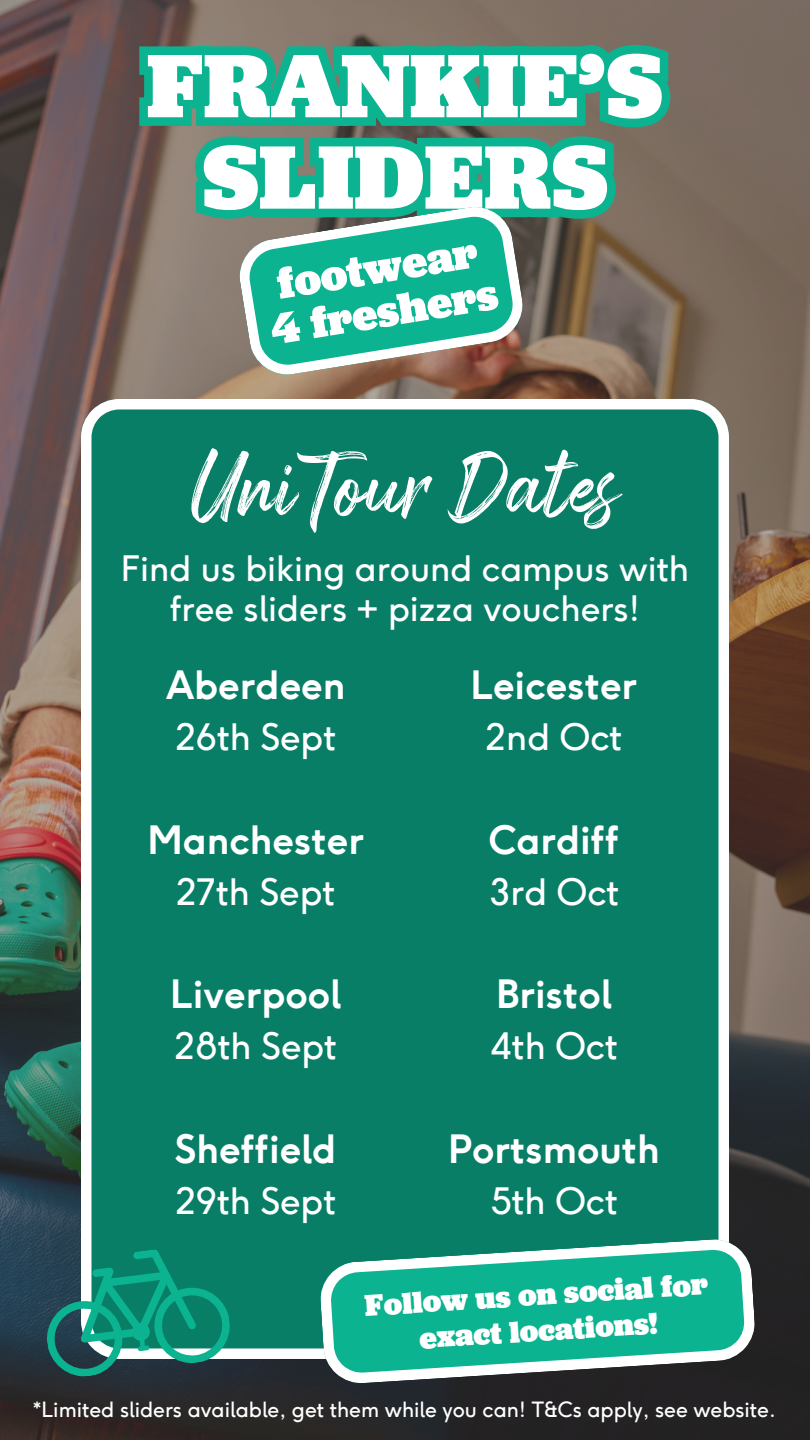
<style>
.page{position:relative;width:810px;height:1440px;background:#fff}
.page>*{position:absolute;margin:0;border:0;box-sizing:border-box;transform-origin:0 0}
.t1{font:900 93.7px/91.4px "Jubilat";color:#fff;text-align:center}
.t2{font:80.8px "Arsilon";color:#fff}
.t3{font:900 45.4px "Jubilat";color:#fff}
.t4{font:700 39px "F37 Ginger";color:#fff}
.t5{font:36.3px "F37 Ginger";color:#fff}
.t6{font:35px/40.5px "F37 Ginger";color:#fff;text-align:center}
.t7{font:900 31.4px/36px "Jubilat";color:#fff;text-align:center}
.t8{font:21px "F37 Ginger";color:#fff}
</style>
<div class="page">
<img style="left:0;top:0;width:810px;height:1440px">
<svg style="left:131px;top:27px;width:554px;height:131px;background:#33997f"></svg>
<svg style="left:181px;top:123px;width:449px;height:109px;background:#309b81"></svg>
<svg style="left:237px;top:204px;width:288px;height:173px;background:#47ae95"></svg>
<div style="left:81px;top:399px;width:648px;height:960px;background:#087e67"></div>
<svg style="left:320px;top:1239px;width:435px;height:145px;background:#31ab92"></svg>
<svg style="left:43px;top:1245px;width:191px;height:136px;background:#227e71"></svg>
<p class="t1" style="left:147px;top:39px;width:518px">FRANKIE’S<br>SLIDERS</p>
<p class="t3" style="left:273px;top:255px;width:204px;rotate:-9deg">footwear</p>
<p class="t3" style="left:266px;top:300px;width:231px;rotate:-9deg">4 freshers</p>
<p class="t2" style="left:191px;top:437px;width:429px">UniTour Dates</p>
<p class="t6" style="left:121px;top:548px;width:570px">Find us biking around campus with free sliders + pizza vouchers!</p>
<p class="t4" style="left:166px;top:663px;width:181px">Aberdeen</p>
<p class="t5" style="left:176px;top:716px;width:162px">26th Sept</p>
<p class="t4" style="left:147px;top:817px;width:218px">Manchester</p>
<p class="t5" style="left:177px;top:871px;width:160px">27th Sept</p>
<p class="t4" style="left:170px;top:972px;width:173px">Liverpool</p>
<p class="t5" style="left:175px;top:1025px;width:164px">28th Sept</p>
<p class="t4" style="left:175px;top:1126px;width:163px">Sheffield</p>
<p class="t5" style="left:176px;top:1180px;width:162px">29th Sept</p>
<p class="t4" style="left:471px;top:663px;width:168px">Leicester</p>
<p class="t5" style="left:486px;top:716px;width:138px">2nd Oct</p>
<p class="t4" style="left:489px;top:817px;width:132px">Cardiff</p>
<p class="t5" style="left:489px;top:871px;width:132px">3rd Oct</p>
<p class="t4" style="left:496px;top:972px;width:117px">Bristol</p>
<p class="t5" style="left:490px;top:1025px;width:129px">4th Oct</p>
<p class="t4" style="left:448px;top:1126px;width:213px">Portsmouth</p>
<p class="t5" style="left:490px;top:1180px;width:129px">5th Oct</p>
<p class="t7" style="left:364px;top:1288px;width:345px;rotate:-4deg">Follow us on social for exact locations!</p>
<p class="t8" style="left:33px;top:1397px;width:745px">*Limited sliders available, get them while you can! T&amp;Cs apply, see website.</p>
</div>
